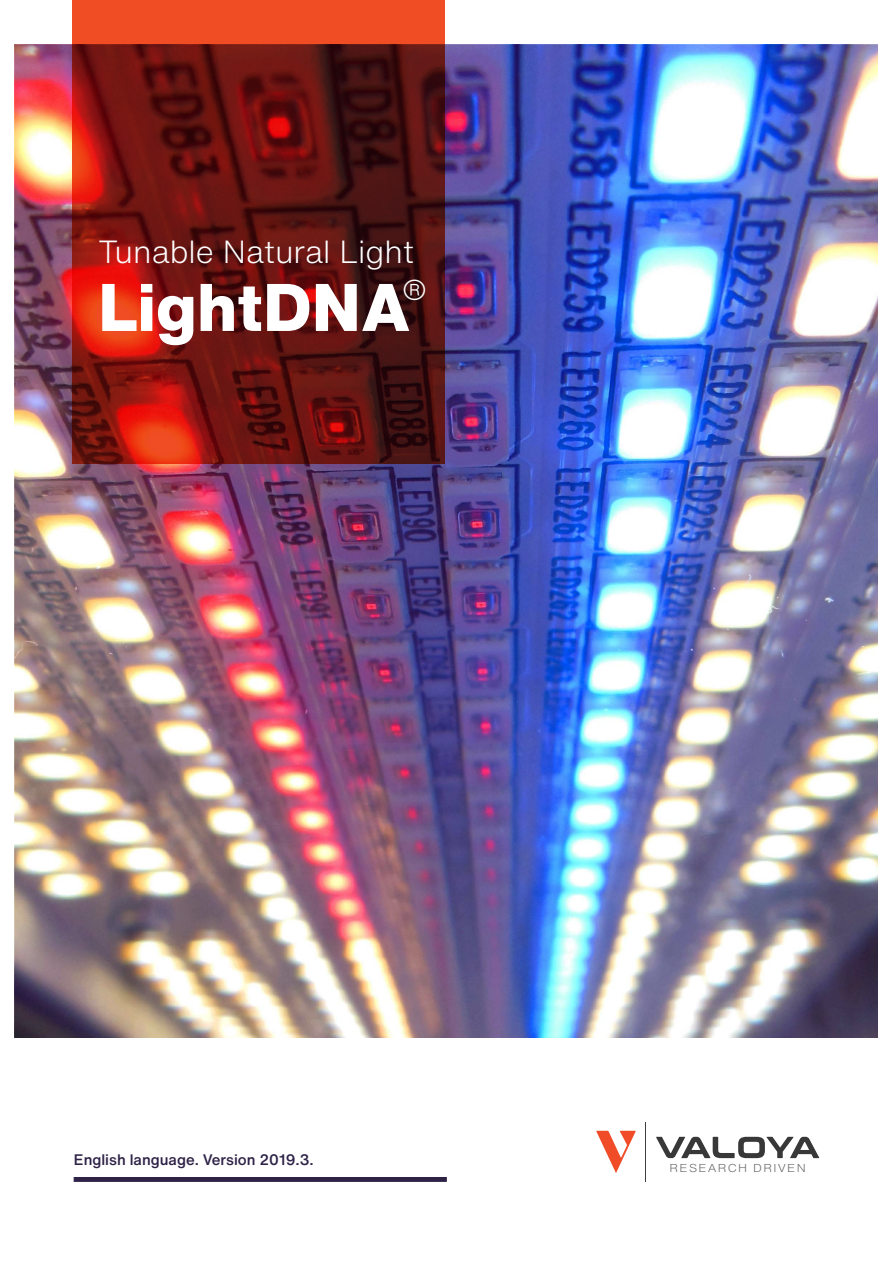
<style>
.page{position:relative;width:893px;height:1263px;background:#fff}
.page>*{position:absolute;margin:0;border:0;box-sizing:border-box;transform-origin:0 0}
.t1{font:800 66px "Helvetica Now Text";color:#fff}
.t2{font:300 31.5px "Helvetica Now Text";color:#fff}
.t3{font:500 15px "Helvetica Now Text";color:#2e2247}
.t4{font:300 11.25px "Helvetica Now Text";letter-spacing:.105em;color:rgb(62 66 69/.85);scale:1.09 1}
</style>
<div class="page">
<img style="left:15px;top:45px;width:863px;height:992px">
<svg style="left:596px;top:1131px;width:40px;height:42px"></svg>
<svg style="left:656px;top:1137px;width:163px;height:21px"></svg>
<hr style="left:645px;top:1122px;width:1px;height:59px;background:#414042">
<hr style="left:74px;top:1177px;width:372px;height:4px;background:#2e2247">
<svg style="left:72px;top:0;width:373px;height:463px;background:#781912"></svg>
<h2 class="t2" style="left:98px;top:229px;width:317px">Tunable Natural Light</h2>
<h1 class="t1" style="left:98px;top:258px;width:331px">LightDNA<sup>®</sup></h1>
<p class="t3" style="left:74px;top:1148px;width:241px">English language. Version 2019.3.</p>
<p class="t4" style="left:669px;top:1159px;width:127px">RESEARCH DRIVEN</p>
</div>
